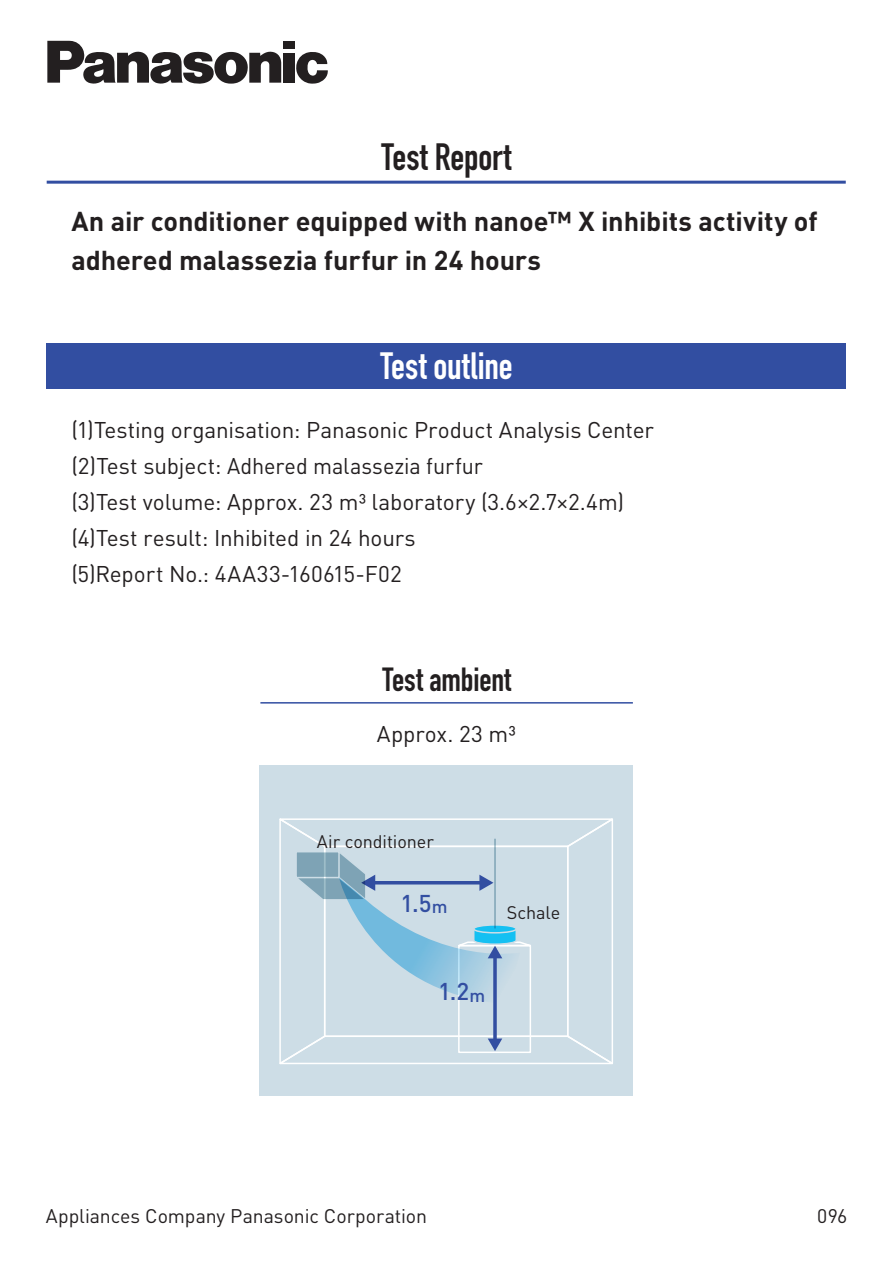
<style>
.page{position:relative;width:893px;height:1263px;background:#fff}
.page>*{position:absolute;margin:0;border:0;box-sizing:border-box;transform-origin:0 0}
.t1{font:700 37.5px "DIN Condensed";color:#fff}
.t2{font:700 37.5px "DIN Condensed";letter-spacing:-.005em;color:#231f20}
.t3{font:700 33px "DIN Condensed";letter-spacing:-.005em;color:#231f20}
.t4{font:700 27px/38.5px "DINOT";letter-spacing:-.005em;color:#231f20}
.t5{font:500 24px "DINOT";color:#324ea1}
.t6{font:22.5px/36px "DINOT";letter-spacing:-.005em;color:#231f20}
.t7{font:19.5px "DINOT";letter-spacing:-.005em;color:#231f20}
.t8{font:18px "DINOT";letter-spacing:-.005em;color:#231f20}
.s1{font-size:18px}
</style>
<div class="page">
<div style="left:47px;top:344px;width:799px;height:45px;background:#324ea1"></div>
<hr style="left:47px;top:181px;width:799px;height:3px;background:#324ea1">
<svg style="left:47px;top:41px;width:234px;height:43px"></svg>
<div style="left:283px;top:53px;width:12px;height:30px;background:#231f20"></div>
<div style="left:283px;top:41px;width:12px;height:8px;background:#231f20"></div>
<svg style="left:296px;top:52px;width:32px;height:32px"></svg>
<div style="left:260px;top:765px;width:373px;height:330px;background:#cddde6"></div>
<hr style="left:260px;top:702px;width:373px;height:2px;background:#324ea1">
<svg style="left:279px;top:818px;width:334px;height:247px"></svg>
<h1 class="t2" style="left:382px;top:131px;width:131px">Test Report</h1>
<p class="t4" style="left:71px;top:202px;width:748px">An air conditioner equipped with nanoe™ X inhibits activity of adhered malassezia furfur in 24 hours</p>
<h1 class="t1" style="left:380px;top:340px;width:134px">Test outline</h1>
<p class="t6" style="left:71px;top:411px;width:584px">(1)Testing organisation: Panasonic Product Analysis Center (2)Test subject: Adhered malassezia furfur<br>(3)Test volume: Approx. 23 m³ laboratory (3.6×2.7×2.4m) (4)Test result: Inhibited in 24 hours<br>(5)Report No.: 4AA33-160615-F02</p>
<h2 class="t3" style="left:382px;top:657px;width:130px">Test ambient</h2>
<p class="t6" style="left:377px;top:715px;width:140px">Approx. 23 m³</p>
<p class="t8" style="left:317px;top:830px;width:118px">Air conditioner</p>
<p class="t5" style="left:400px;top:888px;width:49px">1.5<span class="s1">m</span></p>
<p class="t8" style="left:507px;top:901px;width:55px">Schale</p>
<p class="t5" style="left:438px;top:976px;width:49px">1.2<span class="s1">m</span></p>
<p class="t7" style="left:46px;top:1204px;width:383px">Appliances Company Panasonic Corporation</p>
<p class="t7" style="left:817px;top:1204px;width:32px">096</p>
</div>
